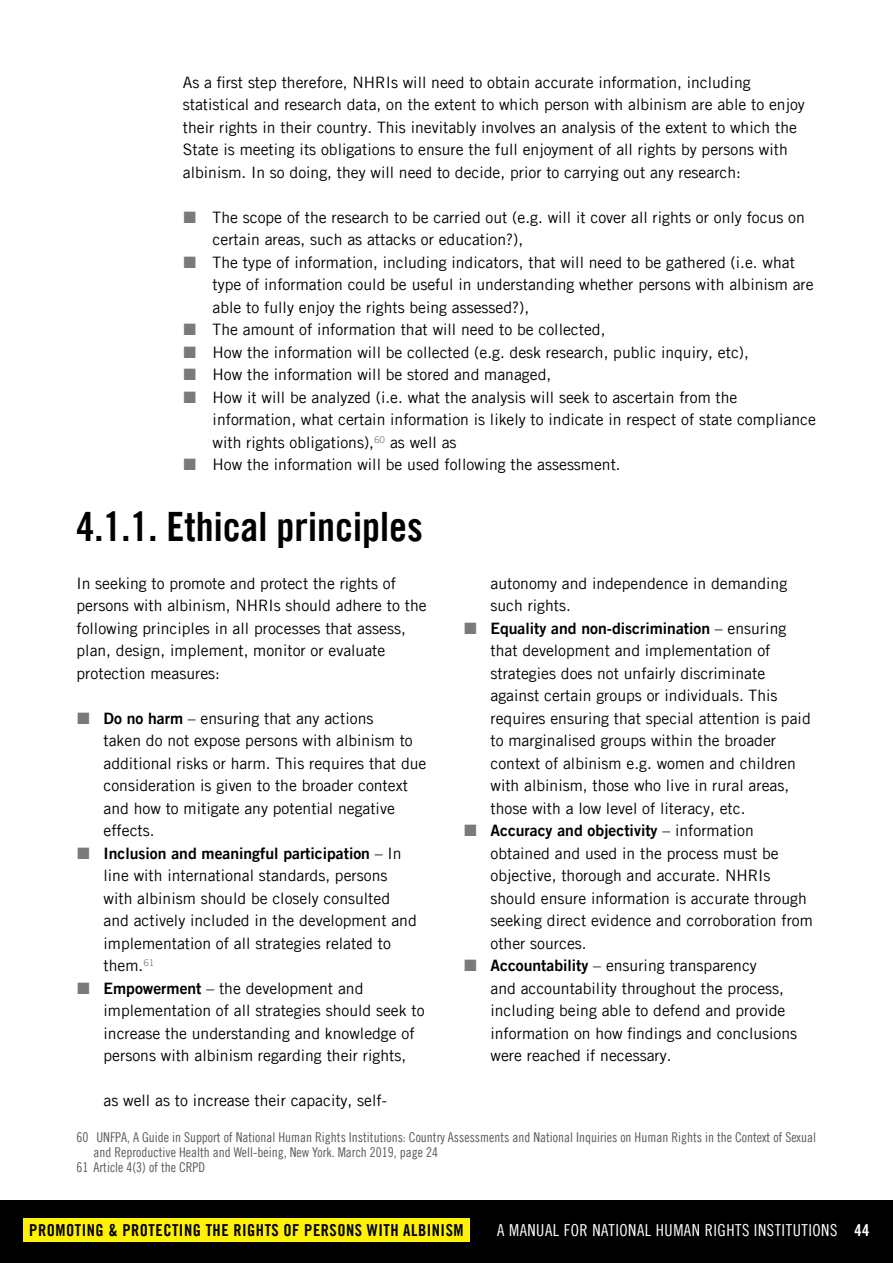
<style>
.page{position:relative;width:893px;height:1263px;background:#fff}
.page>*{position:absolute;margin:0;border:0;box-sizing:border-box;transform-origin:0 0}
.HEAD_D{font:40.5px "Amnesty Trade Gothic Bd Cn 20";color:#000}
.t1{font:16.5px "Amnesty Trade Gothic Bd Cn 20";letter-spacing:.03em;color:#000}
.t2{font:16.5px "Amnesty Trade Gothic Cn 18";letter-spacing:.03em;color:#fff}
.Body_copy_single_col{font:15.75px/22.5px "Amnesty Trade Gothic";color:#000}
.Footnotes{font:13.5px/15px "Amnesty Trade Gothic Cn 18";color:#5a5b5d}
.s1{font-family:"Amnesty Trade Gothic Bd 2"}
.s2{font-family:"Amnesty Trade Gothic Bd Cn 20"}
</style>
<div class="page">
<div style="left:0;top:1200px;width:893px;height:63px;background:#000"></div>
<div style="left:23px;top:1218px;width:447px;height:23px;background:#fff200"></div>
<p class="Body_copy_single_col" style="left:183px;top:71px;width:624px">As a first step therefore, NHRIs will need to obtain accurate information, including statistical and research data, on the extent to which person with albinism are able to enjoy their rights in their country. This inevitably involves an analysis of the extent to which the State is meeting its obligations to ensure the full enjoyment of all rights by persons with albinism. In so doing, they will need to decide, prior to carrying out any research:</p>
<p class="Body_copy_single_col" style="left:213px;top:206px;width:594px">The scope of the research to be carried out (e.g. will it cover all rights or only focus on certain areas, such as attacks or education?),</p>
<p class="Body_copy_single_col" style="left:213px;top:251px;width:603px">The type of information, including indicators, that will need to be gathered (i.e. what type of information could be useful in understanding whether persons with albinism are able to fully enjoy the rights being assessed?),</p>
<p class="Body_copy_single_col" style="left:213px;top:318px;width:394px">The amount of information that will need to be collected,</p>
<p class="Body_copy_single_col" style="left:213px;top:341px;width:538px">How the information will be collected (e.g. desk research, public inquiry, etc),</p>
<p class="Body_copy_single_col" style="left:213px;top:363px;width:340px">How the information will be stored and managed,</p>
<p class="Body_copy_single_col" style="left:213px;top:386px;width:605px">How it will be analyzed (i.e. what the analysis will seek to ascertain from the information, what certain information is likely to indicate in respect of state compliance with rights obligations),<sup>60</sup> as well as</p>
<p class="Body_copy_single_col" style="left:213px;top:453px;width:410px">How the information will be used following the assessment.</p>
<p class="HEAD_D" style="left:77px;top:502px;width:348px">4.1.1. Ethical principles</p>
<p class="Body_copy_single_col" style="left:77px;top:572px;width:352px">In seeking to promote and protect the rights of persons with albinism, NHRIs should adhere to the following principles in all processes that assess, plan, design, implement, monitor or evaluate protection measures:</p>
<p class="Body_copy_single_col" style="left:104px;top:707px;width:324px"><span class="s1">Do no harm</span> – ensuring that any actions<br>taken do not expose persons with albinism to additional risks or harm. This requires that due consideration is given to the broader context and how to mitigate any potential negative effects.</p>
<p class="Body_copy_single_col" style="left:104px;top:842px;width:315px"><span class="s1">Inclusion and meaningful participation</span> – In line with international standards, persons with albinism should be closely consulted and actively included in the development and implementation of all strategies related to them.<sup>61</sup></p>
<p class="Body_copy_single_col" style="left:104px;top:977px;width:323px"><span class="s1">Empowerment</span> – the development and implementation of all strategies should seek to increase the understanding and knowledge of persons with albinism regarding their rights,</p>
<p class="Body_copy_single_col" style="left:104px;top:1089px;width:285px">as well as to increase their capacity, self-</p>
<p class="Body_copy_single_col" style="left:490px;top:572px;width:298px">autonomy and independence in demanding such rights.</p>
<p class="Body_copy_single_col" style="left:490px;top:617px;width:322px"><span class="s1">Equality and non-discrimination</span> – ensuring that development and implementation of strategies does not unfairly discriminate against certain groups or individuals. This requires ensuring that special attention is paid to marginalised groups within the broader context of albinism e.g. women and children with albinism, those who live in rural areas, those with a low level of literacy, etc.</p>
<p class="Body_copy_single_col" style="left:490px;top:819px;width:324px"><span class="s1">Accuracy and objectivity</span> – information obtained and used in the process must be objective, thorough and accurate. NHRIs should ensure information is accurate through seeking direct evidence and corroboration from other sources.</p>
<p class="Body_copy_single_col" style="left:490px;top:954px;width:308px"><span class="s1">Accountability</span> – ensuring transparency<br>and accountability throughout the process, including being able to defend and provide information on how findings and conclusions were reached if necessary.</p>
<p class="Footnotes" style="left:94px;top:1130px;width:724px;text-indent:-17px">60 UNFPA, A Guide in Support of National Human Rights Institutions: Country Assessments and National Inquiries on Human Rights in the Context of Sexual and Reproductive Health and Well-being, New York. March 2019, page 24</p>
<p class="Footnotes" style="left:77px;top:1160px;width:130px">61 Article 4(3) of the CRPD</p>
<p class="t1" style="left:29px;top:1220px;width:436px">PROMOTING &amp; PROTECTING THE RIGHTS OF PERSONS WITH ALBINISM</p>
<p class="t2" style="left:497px;top:1220px;width:374px">A MANUAL FOR NATIONAL HUMAN RIGHTS INSTITUTIONS <span class="s2">44</span></p>
</div>
